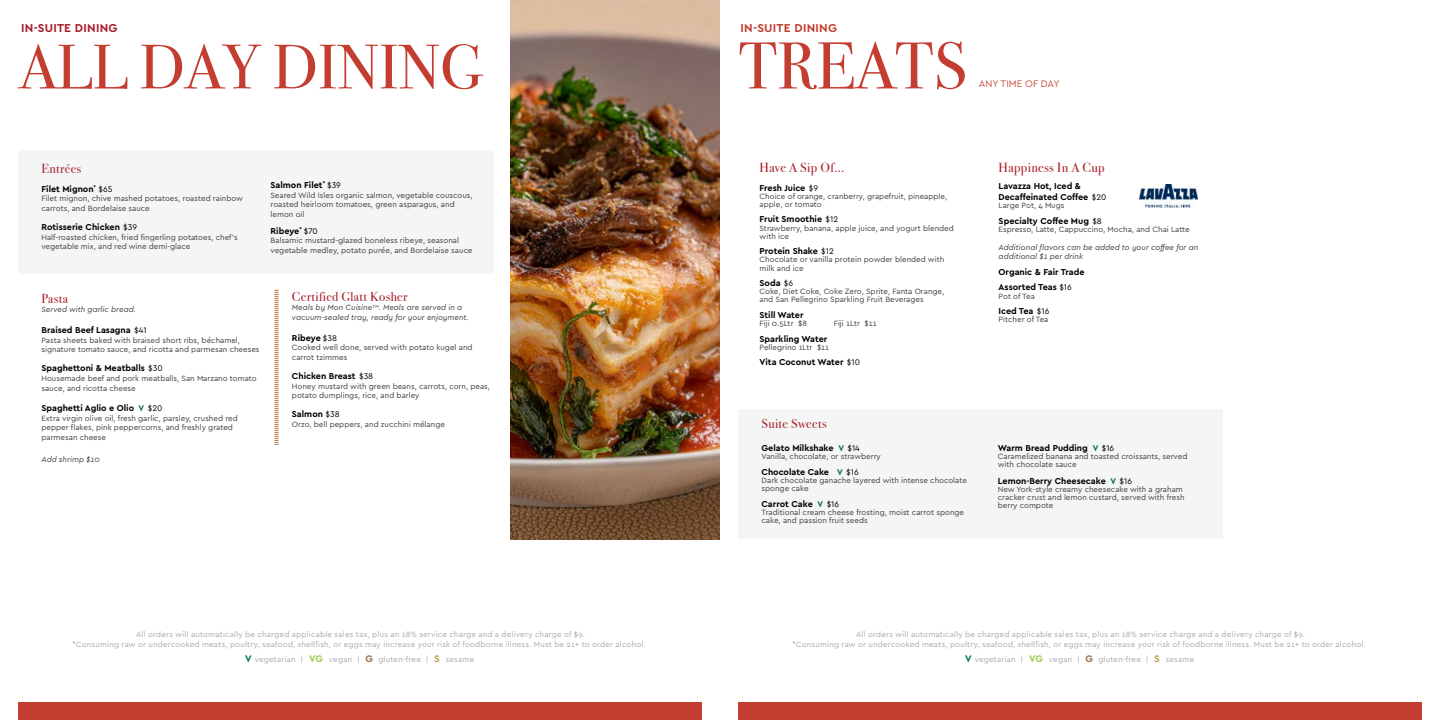
<style>
.page{position:relative;width:1440px;height:720px;background:#fff}
.page>*{position:absolute;margin:0;border:0;box-sizing:border-box;transform-origin:0 0}
.t1{font:66.3px "Bodoni Svty Two ITCTT";color:#c33d31}
.t2{font:63px "Bodoni Svty Two ITCTT";color:#c33d31}
.t3{font:13.3px "Bodoni Svty Two ITCTT";letter-spacing:.025em;color:#a71b28}
.t4{font:13px "Bodoni Svty Two ITCTT";letter-spacing:.025em;color:#a71b28}
.t5{font:700 12px "Cera Basic";letter-spacing:.02em;color:#a71b28}
.t6{font:700 12px "Cera Basic";letter-spacing:.025em;color:#c33d31}
.t7{font:10px "Cera Basic";color:#c7503f}
.t8{font:700 9px/10.8px "Cera Basic";color:#000}
.t9{font:8px/9.6px "Cera Basic";color:#414042}
.t10{font:8px/9.6px "Cera Basic";letter-spacing:.025em;color:#a7a9ac;text-align:center}
.t11{font:italic 8px/9.6px "Cera Basic";color:#414042}
.s1{font-weight:400;font-size:8.6px}
.s2{font-size:8.6px;color:#006f3b}
.s3{font-weight:700;font-size:10px;color:#007745}
.s4{font-weight:700;font-size:10px;color:#98cb4f}
.s5{font-weight:700;font-size:10px;color:#9a6e49}
.s6{font-weight:700;font-size:10px;color:#bfa054}
</style>
<div class="page">
<div style="left:18px;top:702px;width:684px;height:18px;background:#c33d31"></div>
<div style="left:18px;top:150px;width:476px;height:123px;background:#f4f5f5"></div>
<svg style="left:275px;top:290px;width:4px;height:155px"></svg>
<img style="left:511px;top:0;width:209px;height:540px">
<div style="left:738px;top:702px;width:684px;height:18px;background:#c33d31"></div>
<div style="left:738px;top:409px;width:485px;height:130px;background:#f4f5f5"></div>
<img style="left:1140px;top:184px;width:58px;height:23px">
<h3 class="t5" style="left:21px;top:21px;width:98px">IN-SUITE DINING</h3>
<h2 class="t2" style="left:19px;top:15px;width:464px">ALL DAY DINING</h2>
<h3 class="t4" style="left:41px;top:158px;width:41px">Entrées</h3>
<p class="t8" style="left:41px;top:183px;width:73px">Filet Mignon<sup>*</sup> <span class="s1">$65</span></p>
<p class="t9" style="left:41px;top:194px;width:203px">Filet mignon, chive mashed potatoes, roasted rainbow carrots, and Bordelaise sauce</p>
<p class="t8" style="left:41px;top:221px;width:97px">Rotisserie Chicken <span class="s1">$39</span></p>
<p class="t9" style="left:41px;top:232px;width:198px">Half-roasted chicken, fried fingerling potatoes, chef’s vegetable mix, and red wine demi-glace</p>
<p class="t8" style="left:271px;top:180px;width:72px">Salmon Filet<sup>*</sup> <span class="s1">$39</span></p>
<p class="t9" style="left:271px;top:190px;width:204px">Seared Wild Isles organic salmon, vegetable couscous, roasted heirloom tomatoes, green asparagus, and lemon oil</p>
<p class="t8" style="left:271px;top:225px;width:49px">Ribeye<sup>*</sup> <span class="s1">$70</span></p>
<p class="t9" style="left:271px;top:236px;width:204px">Balsamic mustard-glazed boneless ribeye, seasonal vegetable medley, potato purée, and Bordelaise sauce</p>
<h3 class="t4" style="left:41px;top:288px;width:28px">Pasta</h3>
<p class="t11" style="left:41px;top:305px;width:96px">Served with garlic bread.</p>
<p class="t8" style="left:41px;top:325px;width:107px">Braised Beef Lasagna <span class="s1">$41</span></p>
<p class="t9" style="left:41px;top:335px;width:220px">Pasta sheets baked with braised short ribs, béchamel, signature tomato sauce, and ricotta and parmesan cheeses</p>
<p class="t8" style="left:41px;top:363px;width:123px">Spaghettoni &amp; Meatballs <span class="s1">$30</span></p>
<p class="t9" style="left:41px;top:374px;width:217px">Housemade beef and pork meatballs, San Marzano tomato sauce, and ricotta cheese</p>
<p class="t8" style="left:41px;top:403px;width:123px">Spaghetti Aglio e Olio <span class="s2">V</span> <span class="s1">$20</span></p>
<p class="t9" style="left:41px;top:413px;width:198px">Extra virgin olive oil, fresh garlic, parsley, crushed red pepper flakes, pink peppercorns, and freshly grated parmesan cheese</p>
<p class="t11" style="left:41px;top:454px;width:60px">Add shrimp $10</p>
<h3 class="t4" style="left:292px;top:286px;width:117px">Certified Glatt Kosher</h3>
<p class="t11" style="left:292px;top:303px;width:178px">Meals by Mon Cuisine<sup>TM</sup>. Meals are served in a vacuum-sealed tray, ready for your enjoyment.</p>
<p class="t8" style="left:292px;top:332px;width:47px">Ribeye <span class="s1">$38</span></p>
<p class="t9" style="left:292px;top:343px;width:182px">Cooked well done, served with potato kugel and carrot tzimmes</p>
<p class="t8" style="left:292px;top:371px;width:83px">Chicken Breast <span class="s1">$38</span></p>
<p class="t9" style="left:292px;top:381px;width:200px">Honey mustard with green beans, carrots, corn, peas, potato dumplings, rice, and barley</p>
<p class="t8" style="left:292px;top:409px;width:49px">Salmon <span class="s1">$38</span></p>
<p class="t9" style="left:292px;top:419px;width:155px">Orzo, bell peppers, and zucchini mélange</p>
<p class="t10" style="left:73px;top:630px;width:575px">All orders will automatically be charged applicable sales tax, plus an 18% service charge and a delivery charge of $9.<br>*Consuming raw or undercooked meats, poultry, seafood, shellfish, or eggs may increase your risk of foodborne illness. Must be 21+ to order alcohol.</p>
<p class="t10" style="left:245px;top:654px;width:231px"><span class="s3">V</span> vegetarian | <span class="s4">VG</span> vegan | <span class="s5">G</span> gluten-free | <span class="s6">S</span> sesame</p>
<h3 class="t6" style="left:740px;top:21px;width:98px">IN-SUITE DINING</h3>
<h1 class="t1" style="left:738px;top:12px;width:230px">TREATS</h1>
<p class="t7" style="left:979px;top:78px;width:82px">ANY TIME OF DAY</p>
<h3 class="t3" style="left:760px;top:157px;width:86px">Have A Sip Of…</h3>
<p class="t8" style="left:760px;top:182px;width:60px">Fresh Juice <span class="s1">$9</span></p>
<p class="t9" style="left:760px;top:192px;width:189px;line-height:8.1px">Choice of orange, cranberry, grapefruit, pineapple, apple, or tomato</p>
<p class="t8" style="left:760px;top:214px;width:80px">Fruit Smoothie <span class="s1">$12</span></p>
<p class="t9" style="left:760px;top:224px;width:196px;line-height:8.1px">Strawberry, banana, apple juice, and yogurt blended with ice</p>
<p class="t8" style="left:760px;top:246px;width:76px">Protein Shake <span class="s1">$12</span></p>
<p class="t9" style="left:760px;top:256px;width:186px;line-height:8.1px">Chocolate or vanilla protein powder blended with milk and ice</p>
<p class="t8" style="left:760px;top:278px;width:35px">Soda <span class="s1">$6</span></p>
<p class="t9" style="left:760px;top:287px;width:186px;line-height:8.1px">Coke, Diet Coke, Coke Zero, Sprite, Fanta Orange, and San Pellegrino Sparkling Fruit Beverages</p>
<p class="t8" style="left:760px;top:309px;width:45px">Still Water</p>
<p class="t9" style="left:760px;top:318px;width:49px">Fiji 0.5Ltr $8</p>
<p class="t9" style="left:834px;top:318px;width:44px">Fiji 1Ltr $11</p>
<p class="t8" style="left:760px;top:333px;width:69px">Sparkling Water</p>
<p class="t9" style="left:760px;top:342px;width:71px">Pellegrino 1Ltr $11</p>
<p class="t8" style="left:760px;top:357px;width:102px">Vita Coconut Water <span class="s1">$10</span></p>
<h3 class="t4" style="left:762px;top:413px;width:67px">Suite Sweets</h3>
<p class="t8" style="left:762px;top:442px;width:100px">Gelato Milkshake <span class="s2">V</span> <span class="s1">$14</span></p>
<p class="t9" style="left:762px;top:451px;width:121px">Vanilla, chocolate, or strawberry</p>
<p class="t8" style="left:762px;top:466px;width:99px">Chocolate Cake <span class="s2">V</span> <span class="s1">$16</span></p>
<p class="t9" style="left:762px;top:476px;width:207px;line-height:8.1px">Dark chocolate ganache layered with intense chocolate sponge cake</p>
<p class="t8" style="left:762px;top:499px;width:79px">Carrot Cake <span class="s2">V</span> <span class="s1">$16</span></p>
<p class="t9" style="left:762px;top:508px;width:204px;line-height:8.1px">Traditional cream cheese frosting, moist carrot sponge cake, and passion fruit seeds</p>
<h3 class="t3" style="left:999px;top:157px;width:108px">Happiness In A Cup</h3>
<p class="t8" style="left:999px;top:181px;width:109px">Lavazza Hot, Iced &amp;<br>Decaffeinated Coffee <span class="s1">$20</span></p>
<p class="t9" style="left:999px;top:201px;width:67px">Large Pot, 4 Mugs</p>
<p class="t8" style="left:999px;top:215px;width:105px">Specialty Coffee Mug <span class="s1">$8</span></p>
<p class="t9" style="left:999px;top:225px;width:193px">Espresso, Latte, Cappuccino, Mocha, and Chai Latte</p>
<p class="t11" style="left:999px;top:242px;width:201px">Additional flavors can be added to your coffee for an additional $1 per drink</p>
<p class="t8" style="left:999px;top:264px;width:88px;line-height:15.5px">Organic &amp; Fair Trade<br>Assorted Teas <span class="s1">$16</span></p>
<p class="t9" style="left:999px;top:291px;width:38px">Pot of Tea</p>
<p class="t8" style="left:999px;top:306px;width:52px">Iced Tea <span class="s1">$16</span></p>
<p class="t9" style="left:999px;top:315px;width:51px">Pitcher of Tea</p>
<p class="t8" style="left:998px;top:442px;width:118px">Warm Bread Pudding <span class="s2">V</span> <span class="s1">$16</span></p>
<p class="t9" style="left:998px;top:452px;width:191px;line-height:8.1px">Caramelized banana and toasted croissants, served with chocolate sauce</p>
<p class="t8" style="left:998px;top:475px;width:136px">Lemon-Berry Cheesecake <span class="s2">V</span> <span class="s1">$16</span></p>
<p class="t9" style="left:998px;top:485px;width:188px;line-height:8.1px">New York-style creamy cheesecake with a graham cracker crust and lemon custard, served with fresh berry compote</p>
<p class="t10" style="left:793px;top:630px;width:575px">All orders will automatically be charged applicable sales tax, plus an 18% service charge and a delivery charge of $9.<br>*Consuming raw or undercooked meats, poultry, seafood, shellfish, or eggs may increase your risk of foodborne illness. Must be 21+ to order alcohol.</p>
<p class="t10" style="left:965px;top:654px;width:231px"><span class="s3">V</span> vegetarian | <span class="s4">VG</span> vegan | <span class="s5">G</span> gluten-free | <span class="s6">S</span> sesame</p>
</div>
